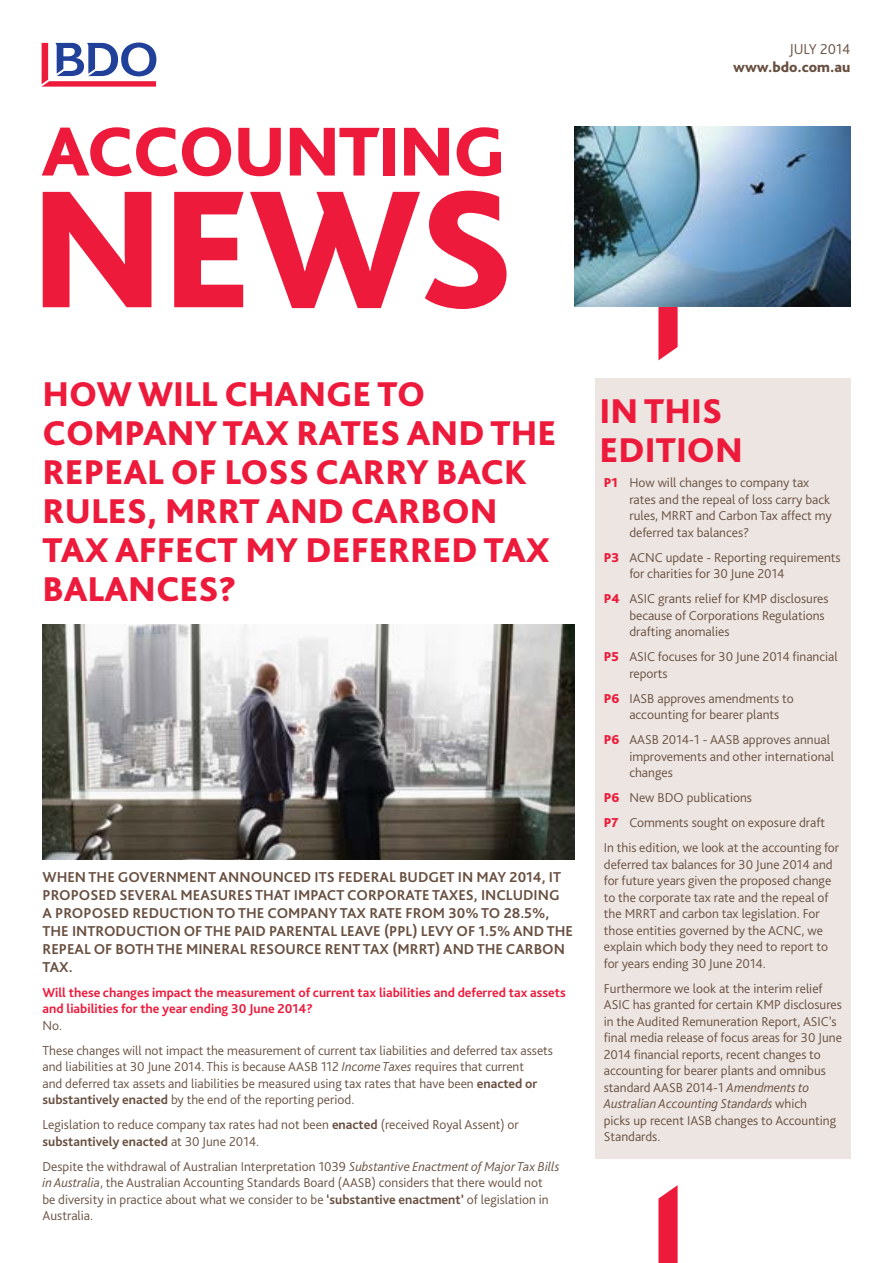
<style>
.page{position:relative;width:893px;height:1263px;background:#fff}
.page>*{position:absolute;margin:0;border:0;box-sizing:border-box;transform-origin:0 0}
.t1{font:800 175.05px "Bliss Pro";color:#ed1a3b}
.t2{font:800 72.45px "Bliss Pro";letter-spacing:-.02em;color:#ed1a3b}
.t3{font:800 36px/39px "Bliss Pro";color:#ed1a3b}
.t4{font:700 15px/18px "Bliss Pro";color:#685041}
.t5{font:800 15px "Bliss Pro";color:#685041}
.t6{font:300 15px "Bliss Pro";color:#685041}
.t7{font:300 13.5px/16.5px "Bliss Pro";color:#685041}
.t8{font:700 13.5px/16.5px "Bliss Pro";color:#ed1a3b}
.s1{font-style:italic}
.s2{font-weight:700}
.s3{font-weight:800;color:#ed1a3b}
</style>
<div class="page">
<svg style="left:42px;top:43px;width:114px;height:44px"></svg>
<svg style="left:658px;top:307px;width:20px;height:53px"></svg>
<img style="left:574px;top:126px;width:276px;height:181px">
<div style="left:595px;top:378px;width:255px;height:458px;background:#ece5e1"></div>
<div style="left:595px;top:477px;width:255px;height:681px;background:#ece5e1"></div>
<svg style="left:658px;top:1185px;width:20px;height:78px;background:#ef3753"></svg>
<img style="left:43px;top:624px;width:531px;height:235px">
<h2 class="t2" style="left:42px;top:106px;width:466px">ACCOUNTING</h2>
<h1 class="t1" style="left:30px;top:140px;width:487px">NEWS</h1>
<h3 class="t3" style="left:43px;top:373px;width:515px">HOW WILL CHANGE TO<br>COMPANY TAX RATES AND THE<br>REPEAL OF LOSS CARRY BACK<br>RULES, MRRT AND CARBON<br>TAX AFFECT MY DEFERRED TAX<br>BALANCES?</h3>
<p class="t4" style="left:43px;top:867px;width:532px">WHEN THE GOVERNMENT ANNOUNCED ITS FEDERAL BUDGET IN MAY 2014, IT PROPOSED SEVERAL MEASURES THAT IMPACT CORPORATE TAXES, INCLUDING<br>A PROPOSED REDUCTION TO THE COMPANY TAX RATE FROM 30% TO 28.5%, THE INTRODUCTION OF THE PAID PARENTAL LEAVE (PPL) LEVY OF 1.5% AND THE REPEAL OF BOTH THE MINERAL RESOURCE RENT TAX (MRRT) AND THE CARBON TAX.</p>
<p class="t8" style="left:43px;top:984px;width:525px">Will these changes impact the measurement of current tax liabilities and deferred tax assets and liabilities for the year ending 30 June 2014?</p>
<p class="t7" style="left:43px;top:1012px;width:512px;line-height:25px">No.<br>These changes will not impact the measurement of current tax liabilities and deferred tax assets</p>
<p class="t7" style="left:43px;top:1058px;width:496px">and liabilities at 30 June 2014. This is because AASB 112 <span class="s1">Income Taxes</span> requires that current and deferred tax assets and liabilities be measured using tax rates that have been <span class="s2">enacted or substantively enacted</span> by the end of the reporting period.</p>
<p class="t7" style="left:43px;top:1116px;width:478px">Legislation to reduce company tax rates had not been <span class="s2">enacted</span> (received Royal Assent) or <span class="s2">substantively enacted</span> at 30 June 2014.</p>
<p class="t7" style="left:43px;top:1158px;width:518px">Despite the withdrawal of Australian Interpretation 1039 <span class="s1">Substantive Enactment of Major Tax Bills in Australia</span>, the Australian Accounting Standards Board (AASB) considers that there would not<br>be diversity in practice about what we consider to be <span class="s2">‘substantive enactment’</span> of legislation in Australia.</p>
<p class="t6" style="left:789px;top:40px;width:63px">JULY 2014</p>
<p class="t5" style="left:733px;top:58px;width:119px">www.bdo.com.au</p>
<h3 class="t3" style="left:600px;top:390px;width:145px">IN THIS<br>EDITION</h3>
<p class="t7" style="left:629px;top:474px;width:204px;text-indent:-26px"><span class="s3">P1</span> How will changes to company tax rates and the repeal of loss carry back rules, MRRT and Carbon Tax affect my deferred tax balances?</p>
<p class="t7" style="left:629px;top:549px;width:213px;text-indent:-26px"><span class="s3">P3</span> ACNC update - Reporting requirements for charities for 30 June 2014</p>
<p class="t7" style="left:629px;top:590px;width:201px;text-indent:-26px"><span class="s3">P4</span> ASIC grants relief for KMP disclosures because of Corporations Regulations drafting anomalies</p>
<p class="t7" style="left:629px;top:648px;width:210px;text-indent:-26px"><span class="s3">P5</span> ASIC focuses for 30 June 2014 financial reports</p>
<p class="t7" style="left:629px;top:690px;width:166px;text-indent:-26px"><span class="s3">P6</span> IASB approves amendments to accounting for bearer plants</p>
<p class="t7" style="left:629px;top:731px;width:206px;text-indent:-26px"><span class="s3">P6</span> AASB 2014-1 - AASB approves annual improvements and other international changes</p>
<p class="t7" style="left:604px;top:785px;width:237px;line-height:25px"><span class="s3">P6</span> New BDO publications<br><span class="s3">P7</span> Comments sought on exposure draft<br>In this edition, we look at the accounting for</p>
<p class="t7" style="left:604px;top:856px;width:230px">deferred tax balances for 30 June 2014 and for future years given the proposed change to the corporate tax rate and the repeal of the MRRT and carbon tax legislation. For those entities governed by the ACNC, we explain which body they need to report to for years ending 30 June 2014.</p>
<p class="t7" style="left:604px;top:980px;width:240px">Furthermore we look at the interim relief ASIC has granted for certain KMP disclosures in the Audited Remuneration Report, ASIC’s final media release of focus areas for 30 June 2014 financial reports, recent changes to accounting for bearer plants and omnibus standard AASB 2014-1 <span class="s1">Amendments to Australian Accounting Standards</span> which<br>picks up recent IASB changes to Accounting Standards.</p>
</div>
